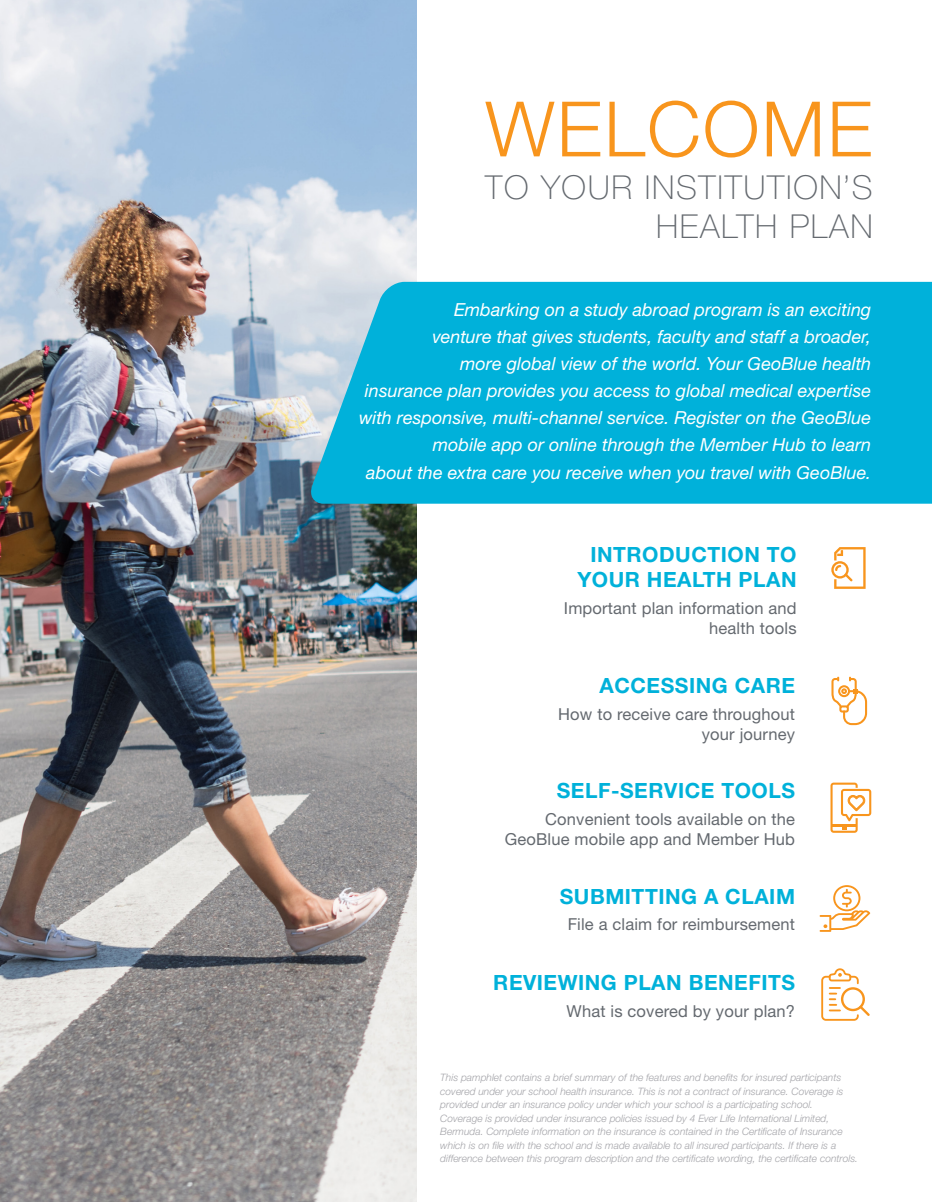
<style>
.page{position:relative;width:932px;height:1202px;background:#fff}
.page>*{position:absolute;margin:0;border:0;box-sizing:border-box;transform-origin:0 0}
.t1{font:300 76.5px "Helvetica Neue LT Std";letter-spacing:.025em;color:#f8951d}
.t2{font:100 33px/39.6px "Helvetica Neue LT Std";letter-spacing:.05em;color:#64696f;text-align:right}
.t3{font:700 21px/25.2px "Helvetica Neue LT Std";letter-spacing:.025em;color:#00b1da;text-align:right}
.t4{font:italic 18px/27px "Helvetica Neue LT Std";color:#fff;text-align:right}
.t5{font:16.5px/19.8px "Helvetica Neue LT Std";letter-spacing:.01em;color:#64696f;text-align:right}
.t6{font:italic 300 10.2px/13.5px "Helvetica Neue LT Std";color:#a4a4a9}
</style>
<div class="page">
<img style="left:0;top:0;width:416px;height:1202px">
<div style="left:306px;top:282px;width:626px;height:221px;background:#00b1da"></div>
<svg style="left:819px;top:885px;width:51px;height:46px"></svg>
<svg style="left:831px;top:547px;width:34px;height:42px"></svg>
<svg style="left:831px;top:676px;width:36px;height:49px"></svg>
<svg style="left:830px;top:782px;width:41px;height:50px"></svg>
<svg style="left:821px;top:968px;width:49px;height:53px"></svg>
<h1 class="t1" style="left:485px;top:82px;width:388px">WELCOME</h1>
<h2 class="t2" style="left:485px;top:167px;width:389px">TO YOUR INSTITUTION’S<br>HEALTH PLAN</h2>
<p class="t4" style="left:359px;top:296px;width:513px">Embarking on a study abroad program is an exciting<br>venture that gives students, faculty and staff a broader,<br>more global view of the world. Your GeoBlue health<br>insurance plan provides you access to global medical expertise with responsive, multi-channel service. Register on the GeoBlue mobile app or online through the Member Hub to learn<br>about the extra care you receive when you travel with GeoBlue.</p>
<h3 class="t3" style="left:577px;top:541px;width:221px">INTRODUCTION TO<br>YOUR HEALTH PLAN</h3>
<h3 class="t5" style="left:564px;top:598px;width:234px">Important plan information and health tools</h3>
<h3 class="t3" style="left:599px;top:672px;width:197px">ACCESSING CARE</h3>
<h3 class="t5" style="left:558px;top:703px;width:238px">How to receive care throughout your journey</h3>
<h3 class="t3" style="left:557px;top:777px;width:240px">SELF-SERVICE TOOLS</h3>
<h3 class="t5" style="left:505px;top:808px;width:292px">Convenient tools available on the<br>GeoBlue mobile app and Member Hub</h3>
<h3 class="t3" style="left:559px;top:883px;width:237px">SUBMITTING A CLAIM</h3>
<h3 class="t5" style="left:567px;top:914px;width:229px">File a claim for reimbursement</h3>
<h3 class="t3" style="left:493px;top:969px;width:303px">REVIEWING PLAN BENEFITS</h3>
<h3 class="t5" style="left:566px;top:1000px;width:230px">What is covered by your plan?</h3>
<p class="t6" style="left:440px;top:1070px;width:419px">This pamphlet contains a brief summary of the features and benefits for insured participants covered under your school health insurance. This is not a contract of insurance. Coverage is provided under an insurance policy under which your school is a participating school.<br>Coverage is provided under insurance policies issued by 4 Ever Life International Limited, Bermuda. Complete information on the insurance is contained in the Certificate of Insurance which is on file with the school and is made available to all insured participants. If there is a difference between this program description and the certificate wording, the certificate controls.</p>
</div>
